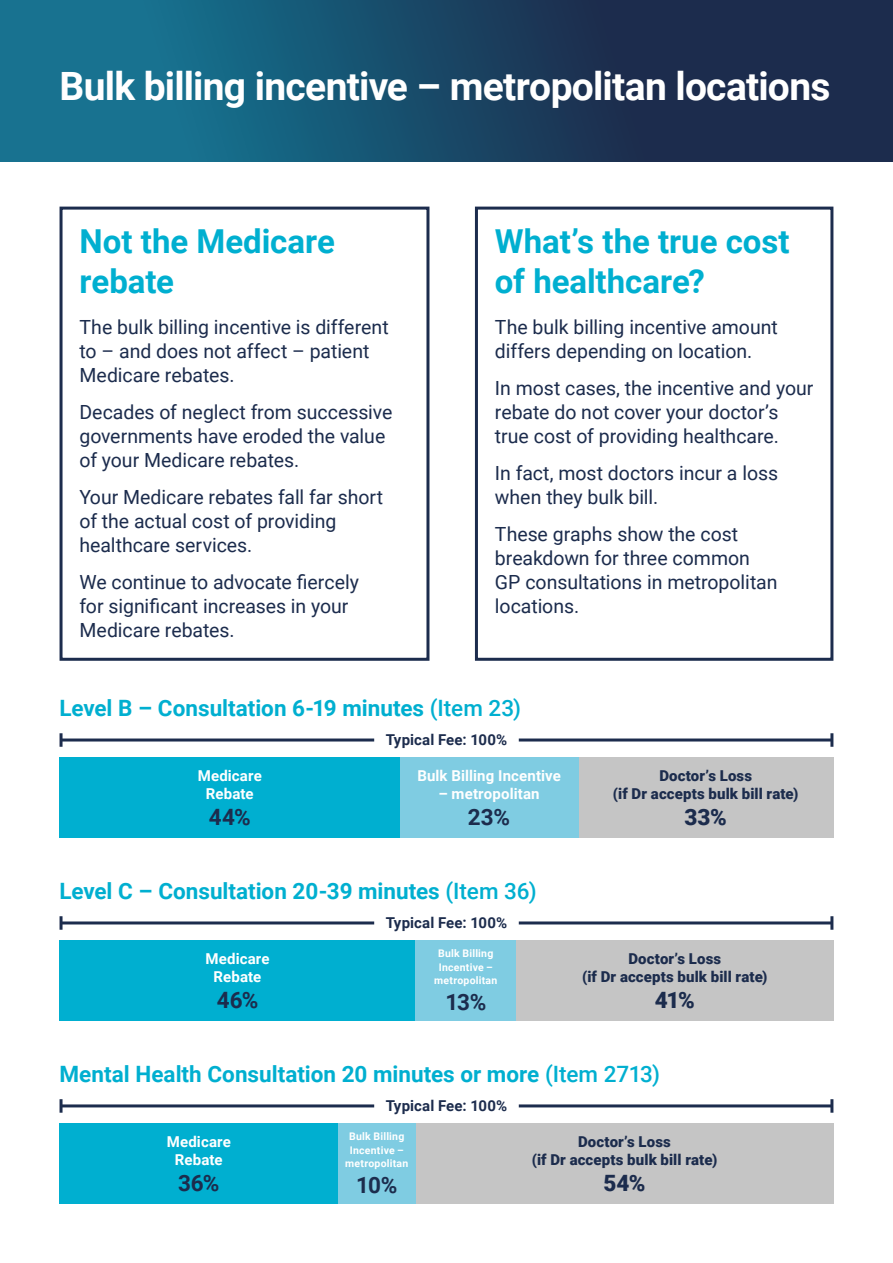
<style>
.page{position:relative;width:893px;height:1263px;background:#fff}
.page>*{position:absolute;margin:0;border:0;box-sizing:border-box;transform-origin:0 0}
.t1{font:700 39px "Roboto";letter-spacing:-.02em;color:#fff}
.t2{font:700 33px/40.5px "Roboto";letter-spacing:-.005em;color:#00afd0}
.t3{font:700 22.5px "Roboto";color:#00afd0}
.t4{font:700 22.5px "Roboto";letter-spacing:-.005em;color:#1c2c4d}
.t5{font:900 22.5px "Roboto";color:#1c2c4d}
.t6{font:19.5px/24px "Roboto";letter-spacing:-.005em;color:#1c2c4d}
.t7{font:900 15px/18px "Roboto";letter-spacing:.005em;color:#1c2c4d;text-align:center}
.t8{font:700 15px/18px "Roboto";letter-spacing:.01em;color:#fff;text-align:center}
.t9{font:700 15px "Roboto";letter-spacing:.005em;color:#1c2c4d}
.t10{font:700 10.5px/13.5px "Roboto";letter-spacing:.02em;color:#fff;text-align:center}
.s1{font-weight:500}
</style>
<div class="page">
<div style="left:0;top:0;width:893px;height:162px;background:linear-gradient(to right,#167a97,#1d1c3d)"></div>
<div style="left:60px;top:207px;width:369px;height:454px;border:3px solid #1c2c4d"></div>
<div style="left:475px;top:207px;width:358px;height:454px;border:3px solid #1c2c4d"></div>
<div style="left:578px;top:757px;width:255px;height:80px;background:#c5c5c5"></div>
<div style="left:516px;top:940px;width:317px;height:80px;background:#c5c5c5"></div>
<div style="left:416px;top:1123px;width:417px;height:80px;background:#c5c5c5"></div>
<div style="left:60px;top:757px;width:340px;height:80px;background:#00afd0"></div>
<div style="left:60px;top:940px;width:356px;height:80px;background:#00afd0"></div>
<div style="left:60px;top:1123px;width:278px;height:80px;background:#00afd0"></div>
<div style="left:400px;top:757px;width:178px;height:80px;background:#7fcce2"></div>
<div style="left:416px;top:940px;width:100px;height:80px;background:#7fcce2"></div>
<div style="left:338px;top:1123px;width:78px;height:80px;background:#7fcce2"></div>
<hr style="left:61px;top:738px;width:313px;height:3px;background:#1c2c4d">
<hr style="left:60px;top:733px;width:3px;height:14px;background:#1c2c4d">
<hr style="left:61px;top:921px;width:313px;height:3px;background:#1c2c4d">
<hr style="left:60px;top:916px;width:3px;height:14px;background:#1c2c4d">
<hr style="left:61px;top:1104px;width:313px;height:3px;background:#1c2c4d">
<hr style="left:60px;top:1099px;width:3px;height:14px;background:#1c2c4d">
<hr style="left:519px;top:738px;width:313px;height:3px;background:#1c2c4d">
<hr style="left:830px;top:733px;width:3px;height:14px;background:#1c2c4d">
<hr style="left:519px;top:921px;width:313px;height:3px;background:#1c2c4d">
<hr style="left:830px;top:916px;width:3px;height:14px;background:#1c2c4d">
<hr style="left:519px;top:1104px;width:313px;height:3px;background:#1c2c4d">
<hr style="left:830px;top:1099px;width:3px;height:14px;background:#1c2c4d">
<h1 class="t1" style="left:60px;top:59px;width:772px">Bulk billing incentive – metropolitan locations</h1>
<h2 class="t2" style="left:80px;top:219px;width:257px">Not the Medicare rebate</h2>
<p class="t6" style="left:80px;top:315px;width:311px">The bulk billing incentive is different to – and does not affect – patient<br>Medicare rebates.</p>
<p class="t6" style="left:80px;top:399px;width:314px">Decades of neglect from successive governments have eroded the value of your Medicare rebates.</p>
<p class="t6" style="left:80px;top:484px;width:305px">Your Medicare rebates fall far short of the actual cost of providing healthcare services.</p>
<p class="t6" style="left:80px;top:569px;width:281px">We continue to advocate fiercely for significant increases in your<br>Medicare rebates.</p>
<h2 class="t2" style="left:495px;top:219px;width:296px">What’s the true cost of healthcare?</h2>
<p class="t6" style="left:495px;top:315px;width:284px">The bulk billing incentive amount differs depending on location.</p>
<p class="t6" style="left:495px;top:375px;width:320px">In most cases, the incentive and your rebate do not cover your doctor’s true cost of providing healthcare.</p>
<p class="t6" style="left:495px;top:460px;width:285px">In fact, most doctors incur a loss when they bulk bill.</p>
<p class="t6" style="left:495px;top:521px;width:284px">These graphs show the cost breakdown for three common<br>GP consultations in metropolitan locations.</p>
<p class="t3" style="left:60px;top:692px;width:463px">Level B – Consultation 6-19 minutes <span class="s1">(Item 23)</span></p>
<p class="t8" style="left:198px;top:766px;width:66px">Medicare<br>Rebate</p>
<p class="t4" style="left:209px;top:801px;width:43px">44%</p>
<p class="t9" style="left:386px;top:729px;width:123px">Typical Fee: 100%</p>
<p class="t8" style="left:417px;top:766px;width:145px">Bulk Billing Incentive</p>
<p class="t8" style="left:438px;top:784px;width:103px">– metropolitan</p>
<p class="t4" style="left:468px;top:801px;width:44px">23%</p>
<p class="t3" style="left:60px;top:875px;width:479px">Level C – Consultation 20-39 minutes <span class="s1">(Item 36)</span></p>
<p class="t8" style="left:205px;top:949px;width:66px">Medicare<br>Rebate</p>
<p class="t4" style="left:217px;top:984px;width:43px">46%</p>
<p class="t9" style="left:386px;top:912px;width:123px">Typical Fee: 100%</p>
<p class="t10" style="left:434px;top:946px;width:65px">Bulk Billing<br>Incentive – metropolitan</p>
<p class="t4" style="left:445px;top:986px;width:42px">13%</p>
<p class="t7" style="left:613px;top:766px;width:187px">Doctor’s Loss<br>(if Dr accepts bulk bill rate)</p>
<p class="t5" style="left:684px;top:801px;width:44px">33%</p>
<p class="t7" style="left:582px;top:949px;width:187px">Doctor’s Loss<br>(if Dr accepts bulk bill rate)</p>
<p class="t5" style="left:655px;top:984px;width:41px">41%</p>
<p class="t3" style="left:60px;top:1058px;width:602px">Mental Health Consultation 20 minutes or more <span class="s1">(Item 2713)</span></p>
<p class="t8" style="left:167px;top:1132px;width:66px">Medicare<br>Rebate</p>
<p class="t4" style="left:178px;top:1167px;width:43px">36%</p>
<p class="t9" style="left:386px;top:1095px;width:123px">Typical Fee: 100%</p>
<p class="t10" style="left:345px;top:1129px;width:65px">Bulk Billing<br>Incentive – metropolitan</p>
<p class="t4" style="left:356px;top:1169px;width:43px">10%</p>
<p class="t7" style="left:532px;top:1132px;width:187px">Doctor’s Loss<br>(if Dr accepts bulk bill rate)</p>
<p class="t5" style="left:604px;top:1167px;width:43px">54%</p>
</div>
